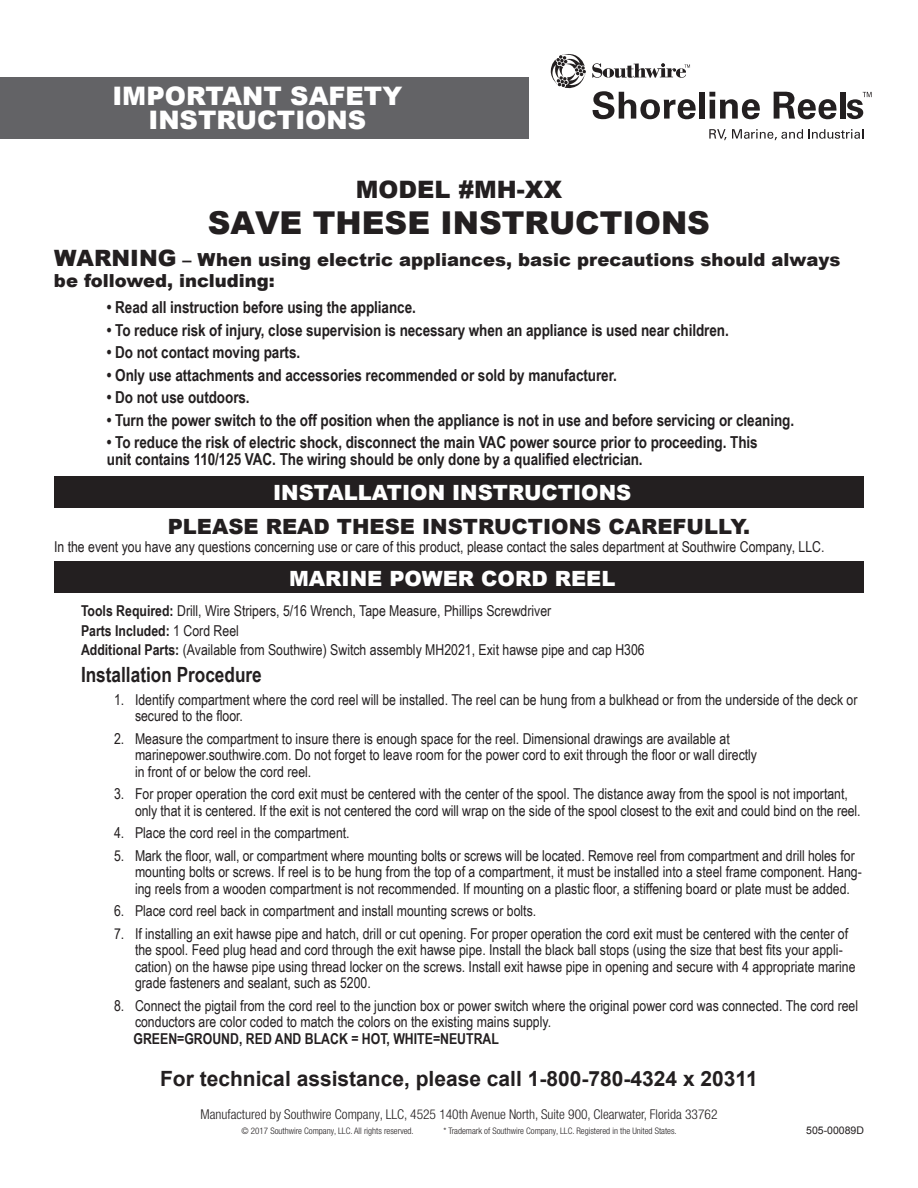
<style>
.page{position:relative;width:918px;height:1188px;background:#fff}
.page>*{position:absolute;margin:0;border:0;box-sizing:border-box;transform-origin:0 0}
.t1{font:900 31.5px "Arial";color:#231f20}
.t2{font:900 25.5px/24px "Arial";color:#fff;text-align:center}
.t3{font:900 24px "Arial";color:#231f20}
.t4{font:700 21px "Arial";color:#231f20}
.t5{font:900 21px "Arial";color:#fff}
.t6{font:900 21px "Arial";color:#231f20}
.t7{font:700 21px "Arial Narrow";color:#231f20}
.t8{font:900 18px/21.6px "Arial";color:#231f20}
.t9{font:700 16.5px/16.5px "Arial Narrow";letter-spacing:-.005em;color:#231f20}
.t10{font:15px/16.5px "Arial Narrow";color:#231f20}
.t11{font:700 15px "Arial Narrow";color:#231f20}
.t12{font:300 condensed 13.5px "Helvetica Neue LT Pro";color:#231f20}
.t13{font:10.5px "Arial";color:#231f20}
.t14{font:300 condensed 9px "Helvetica Neue LT Pro";color:#231f20}
.s1{font-size:22.5px}
.s2{font-weight:700}
</style>
<div class="page">
<svg style="left:551px;top:54px;width:35px;height:35px"></svg>
<svg style="left:592px;top:63px;width:98px;height:15px"></svg>
<svg style="left:593px;top:91px;width:103px;height:28px"></svg>
<div style="left:699px;top:92px;width:6px;height:27px;background:#231f20"></div>
<svg style="left:709px;top:92px;width:51px;height:27px"></svg>
<svg style="left:774px;top:92px;width:63px;height:27px"></svg>
<div style="left:840px;top:92px;width:6px;height:27px;background:#231f20"></div>
<svg style="left:847px;top:92px;width:25px;height:27px"></svg>
<svg style="left:709px;top:129px;width:154px;height:11px"></svg>
<div style="left:0;top:77px;width:528px;height:62px;background:#636366"></div>
<div style="left:54px;top:476px;width:810px;height:32px;background:#231f20"></div>
<div style="left:54px;top:562px;width:810px;height:31px;background:#231f20"></div>
<h2 class="t2" style="left:112px;top:83px;width:291px">IMPORTANT SAFETY<br>INSTRUCTIONS</h2>
<h3 class="t3" style="left:356px;top:172px;width:208px">MODEL #MH-XX</h3>
<h1 class="t1" style="left:208px;top:200px;width:504px">SAVE THESE INSTRUCTIONS</h1>
<p class="t8" style="left:54px;top:248px;width:788px"><span class="s1">WARNING</span> – When using electric appliances, basic precautions should always be followed, including:</p>
<p class="t9" style="left:107px;top:298px;width:310px">• Read all instruction before using the appliance.</p>
<p class="t9" style="left:107px;top:321px;width:623px">• To reduce risk of injury, close supervision is necessary when an appliance is used near children.</p>
<p class="t9" style="left:107px;top:343px;width:195px">• Do not contact moving parts.</p>
<p class="t9" style="left:107px;top:366px;width:511px">• Only use attachments and accessories recommended or sold by manufacturer.</p>
<p class="t9" style="left:107px;top:388px;width:144px">• Do not use outdoors.</p>
<p class="t9" style="left:107px;top:411px;width:689px">• Turn the power switch to the off position when the appliance is not in use and before servicing or cleaning.</p>
<p class="t9" style="left:107px;top:434px;width:652px">• To reduce the risk of electric shock, disconnect the main VAC power source prior to proceeding. This unit contains 110/125 VAC. The wiring should be only done by a qualified electrician.</p>
<h3 class="t5" style="left:273px;top:478px;width:360px">INSTALLATION INSTRUCTIONS</h3>
<h3 class="t6" style="left:168px;top:511px;width:584px">PLEASE READ THESE INSTRUCTIONS CAREFULLY.</h3>
<p class="t10" style="left:54px;top:538px;width:772px">In the event you have any questions concerning use or care of this product, please contact the sales department at Southwire Company, LLC.</p>
<h3 class="t5" style="left:289px;top:563px;width:328px">MARINE POWER CORD REEL</h3>
<p class="t10" style="left:81px;top:601px;width:565px;line-height:19.5px"><span class="s2">Tools Required:</span> Drill, Wire Stripers, 5/16 Wrench, Tape Measure, Phillips Screwdriver<br><span class="s2">Parts Included:</span> 1 Cord Reel<br><span class="s2">Additional Parts:</span> (Available from Southwire) Switch assembly MH2021, Exit hawse pipe and cap H306</p>
<h3 class="t7" style="left:81px;top:659px;width:182px">Installation Procedure</h3>
<p class="t10" style="left:135px;top:691px;width:724px;text-indent:-21px">1. Identify compartment where the cord reel will be installed. The reel can be hung from a bulkhead or from the underside of the deck or secured to the floor.</p>
<p class="t10" style="left:135px;top:730px;width:624px;text-indent:-21px">2. Measure the compartment to insure there is enough space for the reel. Dimensional drawings are available at marinepower.southwire.com. Do not forget to leave room for the power cord to exit through the floor or wall directly in front of or below the cord reel.</p>
<p class="t10" style="left:135px;top:785px;width:727px;text-indent:-21px">3. For proper operation the cord exit must be centered with the center of the spool. The distance away from the spool is not important, only that it is centered. If the exit is not centered the cord will wrap on the side of the spool closest to the exit and could bind on the reel.</p>
<p class="t10" style="left:114px;top:824px;width:237px">4. Place the cord reel in the compartment.</p>
<p class="t10" style="left:135px;top:847px;width:728px;text-indent:-21px">5. Mark the floor, wall, or compartment where mounting bolts or screws will be located. Remove reel from compartment and drill holes for mounting bolts or screws. If reel is to be hung from the top of a compartment, it must be installed into a steel frame component. Hang&shy;ing reels from a wooden compartment is not recommended. If mounting on a plastic floor, a stiffening board or plate must be added.</p>
<p class="t10" style="left:114px;top:902px;width:424px">6. Place cord reel back in compartment and install mounting screws or bolts.</p>
<p class="t10" style="left:135px;top:925px;width:722px;text-indent:-21px">7. If installing an exit hawse pipe and hatch, drill or cut opening. For proper operation the cord exit must be centered with the center of the spool. Feed plug head and cord through the exit hawse pipe. Install the black ball stops (using the size that best fits your appli&shy;cation) on the hawse pipe using thread locker on the screws. Install exit hawse pipe in opening and secure with 4 appropriate marine grade fasteners and sealant, such as 5200.</p>
<p class="t10" style="left:135px;top:997px;width:725px;text-indent:-21px">8. Connect the pigtail from the cord reel to the junction box or power switch where the original power cord was connected. The cord reel conductors are color coded to match the colors on the existing mains supply.</p>
<p class="t11" style="left:134px;top:1027px;width:367px">GREEN=GROUND, RED AND BLACK = HOT, WHITE=NEUTRAL</p>
<h3 class="t4" style="left:160px;top:1064px;width:599px">For technical assistance, please call 1-800-780-4324 x 20311</h3>
<p class="t12" style="left:200px;top:1106px;width:519px">Manufactured by Southwire Company, LLC, 4525 140th Avenue North, Suite 900, Clearwater, Florida 33762</p>
<p class="t14" style="left:242px;top:1125px;width:174px">© 2017 Southwire Company, LLC. All rights reserved.</p>
<p class="t14" style="left:444px;top:1125px;width:235px">* Trademark of Southwire Company, LLC. Registered in the United States.</p>
<p class="t13" style="left:806px;top:1123px;width:59px">505-00089D</p>
</div>
